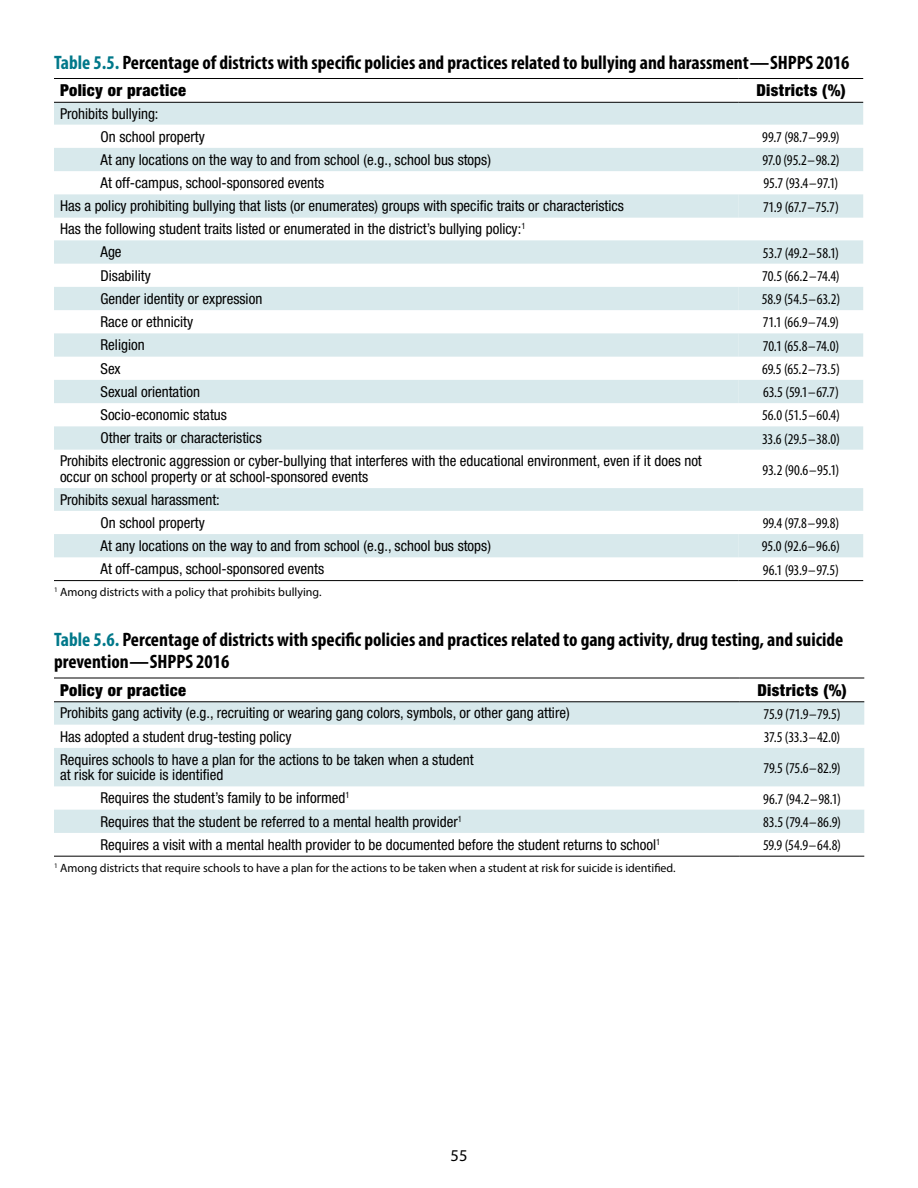
<style>
.page{position:relative;width:918px;height:1188px;background:#fff}
.page>*{position:absolute;margin:0;border:0;box-sizing:border-box;transform-origin:0 0}
.H3_Table_Title{font:700 condensed 19.5px/22.5px "Myriad Pro";color:#000}
.TH_Column{font:900 condensed 16.5px "Helvetica Neue LT Std";letter-spacing:.025em;color:#000}
.t1{font:16.5px "Myriad Pro";color:#000}
.TH_Row{font:condensed 15px/15.8px "Helvetica Neue LT Std";color:#000}
.TH_Row_INDENTED{font:condensed 15px "Helvetica Neue LT Std";color:#000}
.TD_Data{font:condensed 15px "Myriad Pro";letter-spacing:-.005em;color:#000}
.Footnote{font:12px "Myriad Pro";color:#000}
.s1{color:#00788a}
</style>
<div class="page">
<div style="left:54px;top:103px;width:809px;height:22px;background:#d8e9ec"></div>
<svg style="left:54px;top:148px;width:809px;height:409px"></svg>
<svg style="left:739px;top:194px;width:124px;height:363px"></svg>
<hr style="left:54px;top:78px;width:685px;height:1px;background:#000">
<hr style="left:739px;top:78px;width:124px;height:1px;background:#000">
<hr style="left:54px;top:102px;width:685px;height:1px;background:#000">
<hr style="left:739px;top:102px;width:124px;height:1px;background:#000">
<hr style="left:54px;top:580px;width:685px;height:1px;background:#000">
<hr style="left:739px;top:580px;width:124px;height:1px;background:#000">
<svg style="left:54px;top:702px;width:810px;height:23px"></svg>
<svg style="left:54px;top:748px;width:810px;height:85px;fill:#d8e9ec"></svg>
<hr style="left:54px;top:678px;width:686px;height:1px;background:#000">
<hr style="left:740px;top:678px;width:124px;height:1px;background:#000">
<hr style="left:54px;top:701px;width:686px;height:1px;background:#000">
<hr style="left:740px;top:701px;width:124px;height:1px;background:#000">
<hr style="left:54px;top:856px;width:686px;height:1px;background:#000">
<hr style="left:740px;top:856px;width:124px;height:1px;background:#000">
<h3 class="H3_Table_Title" style="left:54px;top:50px;width:797px"><span class="s1">Table 5.5.</span> Percentage of districts with specific policies and practices related to bullying and harassment—SHPPS 2016</h3>
<p class="TH_Column" style="left:60px;top:80px;width:128px">Policy or practice</p>
<p class="TH_Column" style="left:756px;top:80px;width:91px">Districts (%)</p>
<p class="TH_Row" style="left:60px;top:105px;width:100px">Prohibits bullying:</p>
<p class="TH_Row_INDENTED" style="left:100px;top:128px;width:106px">On school property</p>
<p class="TD_Data" style="left:762px;top:128px;width:79px">99.7 (98.7–99.9)</p>
<p class="TH_Row_INDENTED" style="left:100px;top:151px;width:392px">At any locations on the way to and from school (e.g., school bus stops)</p>
<p class="TD_Data" style="left:762px;top:151px;width:79px">97.0 (95.2–98.2)</p>
<p class="TH_Row_INDENTED" style="left:100px;top:174px;width:225px">At off-campus, school-sponsored events</p>
<p class="TD_Data" style="left:764px;top:174px;width:76px">95.7 (93.4–97.1)</p>
<p class="TH_Row" style="left:60px;top:198px;width:566px">Has a policy prohibiting bullying that lists (or enumerates) groups with specific traits or characteristics</p>
<p class="TD_Data" style="left:763px;top:198px;width:77px">71.9 (67.7–75.7)</p>
<p class="TH_Row" style="left:60px;top:221px;width:467px">Has the following student traits listed or enumerated in the district’s bullying policy:<sup>1</sup></p>
<p class="TH_Row_INDENTED" style="left:100px;top:243px;width:23px">Age</p>
<p class="TD_Data" style="left:763px;top:244px;width:78px">53.7 (49.2–58.1)</p>
<p class="TH_Row_INDENTED" style="left:100px;top:267px;width:52px">Disability</p>
<p class="TD_Data" style="left:762px;top:267px;width:79px">70.5 (66.2–74.4)</p>
<p class="TH_Row_INDENTED" style="left:100px;top:290px;width:163px">Gender identity or expression</p>
<p class="TD_Data" style="left:762px;top:290px;width:80px">58.9 (54.5–63.2)</p>
<p class="TH_Row_INDENTED" style="left:100px;top:313px;width:94px">Race or ethnicity</p>
<p class="TD_Data" style="left:763px;top:313px;width:77px">71.1 (66.9–74.9)</p>
<p class="TH_Row_INDENTED" style="left:100px;top:336px;width:46px">Religion</p>
<p class="TD_Data" style="left:763px;top:337px;width:78px">70.1 (65.8–74.0)</p>
<p class="TH_Row_INDENTED" style="left:100px;top:360px;width:22px">Sex</p>
<p class="TD_Data" style="left:762px;top:360px;width:79px">69.5 (65.2–73.5)</p>
<p class="TH_Row_INDENTED" style="left:100px;top:383px;width:101px">Sexual orientation</p>
<p class="TD_Data" style="left:763px;top:383px;width:77px">63.5 (59.1–67.7)</p>
<p class="TH_Row_INDENTED" style="left:100px;top:406px;width:128px">Socio-economic status</p>
<p class="TD_Data" style="left:762px;top:406px;width:79px">56.0 (51.5–60.4)</p>
<p class="TH_Row_INDENTED" style="left:100px;top:429px;width:163px">Other traits or characteristics</p>
<p class="TD_Data" style="left:762px;top:430px;width:79px">33.6 (29.5–38.0)</p>
<p class="TH_Row" style="left:60px;top:453px;width:643px">Prohibits electronic aggression or cyber-bullying that interferes with the educational environment, even if it does not occur on school property or at school-sponsored events</p>
<p class="TD_Data" style="left:763px;top:460px;width:78px">93.2 (90.6–95.1)</p>
<p class="TH_Row" style="left:60px;top:492px;width:161px">Prohibits sexual harassment:</p>
<p class="TH_Row_INDENTED" style="left:100px;top:514px;width:106px">On school property</p>
<p class="TD_Data" style="left:763px;top:514px;width:78px">99.4 (97.8–99.8)</p>
<p class="TH_Row_INDENTED" style="left:100px;top:537px;width:392px">At any locations on the way to and from school (e.g., school bus stops)</p>
<p class="TD_Data" style="left:762px;top:537px;width:80px">95.0 (92.6–96.6)</p>
<p class="TH_Row_INDENTED" style="left:100px;top:560px;width:225px">At off-campus, school-sponsored events</p>
<p class="TD_Data" style="left:763px;top:561px;width:78px">96.1 (93.9–97.5)</p>
<p class="Footnote" style="left:54px;top:585px;width:269px"><sup>1</sup> Among districts with a policy that prohibits bullying.</p>
<h3 class="H3_Table_Title" style="left:54px;top:627px;width:791px"><span class="s1">Table 5.6.</span> Percentage of districts with specific policies and practices related to gang activity, drug testing, and suicide prevention—SHPPS 2016</h3>
<p class="TH_Column" style="left:60px;top:680px;width:128px">Policy or practice</p>
<p class="TH_Column" style="left:757px;top:680px;width:91px">Districts (%)</p>
<p class="TH_Row" style="left:60px;top:705px;width:511px">Prohibits gang activity (e.g., recruiting or wearing gang colors, symbols, or other gang attire)</p>
<p class="TD_Data" style="left:764px;top:705px;width:78px">75.9 (71.9–79.5)</p>
<p class="TH_Row" style="left:60px;top:728px;width:233px">Has adopted a student drug-testing policy</p>
<p class="TD_Data" style="left:764px;top:728px;width:78px">37.5 (33.3–42.0)</p>
<p class="TH_Row" style="left:60px;top:751px;width:415px">Requires schools to have a plan for the actions to be taken when a student at risk for suicide is identified</p>
<p class="TD_Data" style="left:763px;top:759px;width:79px">79.5 (75.6–82.9)</p>
<p class="TH_Row_INDENTED" style="left:100px;top:789px;width:251px">Requires the student’s family to be informed<sup>1</sup></p>
<p class="TD_Data" style="left:763px;top:790px;width:79px">96.7 (94.2–98.1)</p>
<p class="TH_Row_INDENTED" style="left:100px;top:813px;width:363px">Requires that the student be referred to a mental health provider<sup>1</sup></p>
<p class="TD_Data" style="left:763px;top:813px;width:79px">83.5 (79.4–86.9)</p>
<p class="TH_Row_INDENTED" style="left:100px;top:836px;width:561px">Requires a visit with a mental health provider to be documented before the student returns to school<sup>1</sup></p>
<p class="TD_Data" style="left:763px;top:836px;width:79px">59.9 (54.9–64.8)</p>
<p class="Footnote" style="left:54px;top:860px;width:623px"><sup>1</sup> Among districts that require schools to have a plan for the actions to be taken when a student at risk for suicide is identified.</p>
<p class="t1" style="left:451px;top:1146px;width:18px">55</p>
</div>
